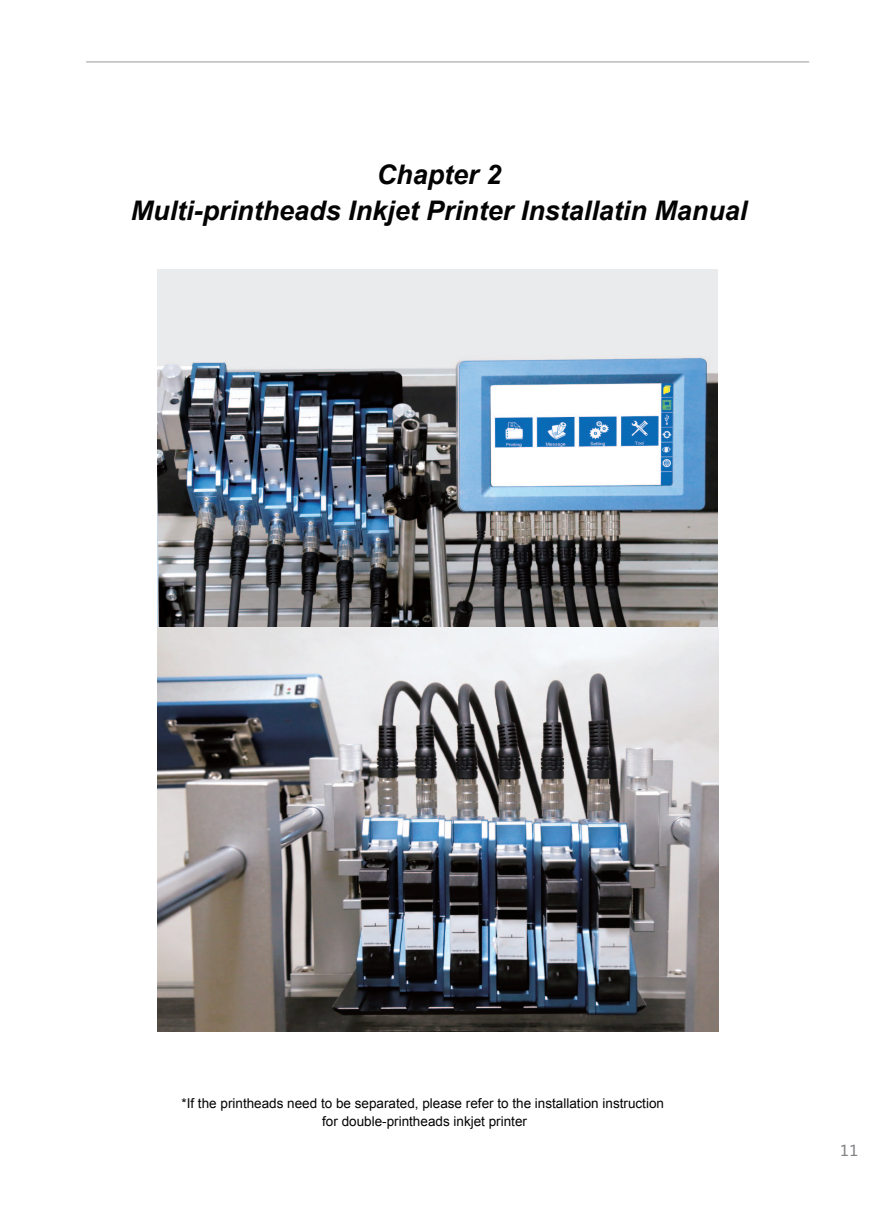
<style>
.page{position:relative;width:893px;height:1212px;background:#fff}
.page>*{position:absolute;margin:0;border:0;box-sizing:border-box;transform-origin:0 0}
.t1{font:italic 700 27px/36px "Arial";color:#030303;text-align:center}
.t2{font:15px "Microsoft Ya Hei";color:#808285}
.t3{font:13.5px/18px "Arial";color:#030303;text-align:center}
</style>
<div class="page">
<hr style="left:86px;top:62px;width:723px;height:1px;background:#97999d">
<img style="left:157px;top:269px;width:560px;height:365px">
<img style="left:158px;top:628px;width:560px;height:404px">
<h1 class="t1" style="left:131px;top:157px;width:618px">Chapter 2<br>Multi-printheads Inkjet Printer Installatin Manual</h1>
<p class="t3" style="left:181px;top:1095px;width:484px">*If the printheads need to be separated, please refer to the installation instruction for double-printheads inkjet printer</p>
<p class="t2" style="left:840px;top:1141px;width:20px">11</p>
</div>
